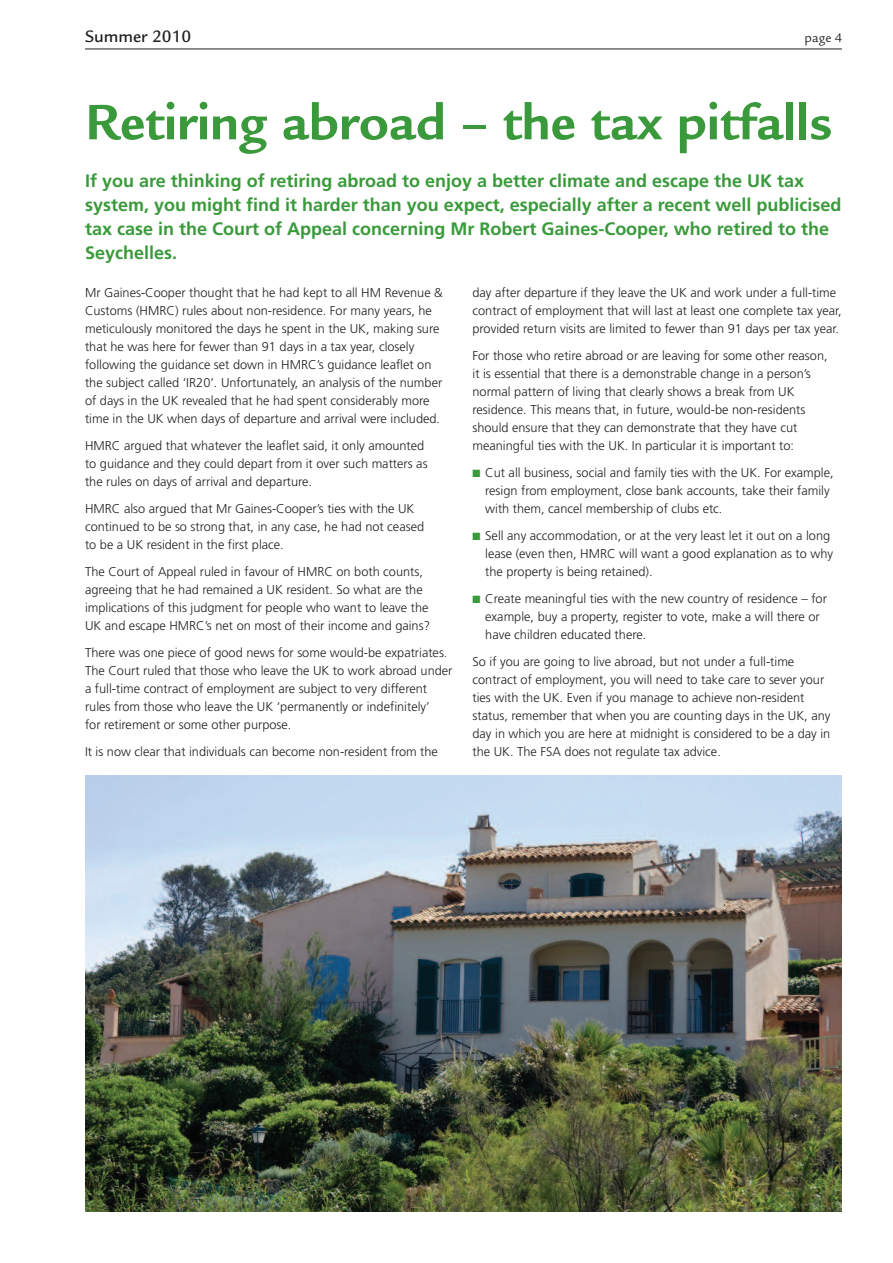
<style>
.page{position:relative;width:893px;height:1263px;background:#fff}
.page>*{position:absolute;margin:0;border:0;box-sizing:border-box;transform-origin:0 0}
.t1{font:700 54px "Legacy Sans";color:#3a9a3b}
.t2{font:700 18px/24px "Frutiger LT";color:#3a9a3b}
.t3{font:500 18px "Legacy Sans";color:#231f20}
.t4{font:13.5px "Legacy Sans";color:#231f20}
.t5{font:300 12.75px/18px "Frutiger LT";color:#231f20}
.s1{color:#3a9a3b}
</style>
<div class="page">
<hr style="left:85px;top:49px;width:757px;height:1px;background:#231f20">
<img style="left:85px;top:776px;width:757px;height:436px">
<h2 class="t3" style="left:85px;top:30px;width:108px">Summer 2010</h2>
<p class="t4" style="left:805px;top:33px;width:39px">page 4</p>
<h1 class="t1" style="left:85px;top:102px;width:749px">Retiring abroad – the tax pitfalls</h1>
<p class="t2" style="left:85px;top:170px;width:758px">If you are thinking of retiring abroad to enjoy a better climate and escape the UK tax system, you might find it harder than you expect, especially after a recent well publicised tax case in the Court of Appeal concerning Mr Robert Gaines-Cooper, who retired to the Seychelles.</p>
<p class="t5" style="left:85px;top:285px;width:359px">Mr Gaines-Cooper thought that he had kept to all HM Revenue &amp; Customs (HMRC) rules about non-residence. For many years, he meticulously monitored the days he spent in the UK, making sure that he was here for fewer than 91 days in a tax year, closely following the guidance set down in HMRC’s guidance leaflet on the subject called ‘IR20’. Unfortunately, an analysis of the number of days in the UK revealed that he had spent considerably more time in the UK when days of departure and arrival were included.</p>
<p class="t5" style="left:85px;top:438px;width:344px">HMRC argued that whatever the leaflet said, it only amounted to guidance and they could depart from it over such matters as the rules on days of arrival and departure.</p>
<p class="t5" style="left:85px;top:501px;width:341px">HMRC also argued that Mr Gaines-Cooper’s ties with the UK continued to be so strong that, in any case, he had not ceased to be a UK resident in the first place.</p>
<p class="t5" style="left:85px;top:564px;width:346px">The Court of Appeal ruled in favour of HMRC on both counts, agreeing that he had remained a UK resident. So what are the implications of this judgment for people who want to leave the UK and escape HMRC’s net on most of their income and gains?</p>
<p class="t5" style="left:85px;top:645px;width:369px">There was one piece of good news for some would-be expatriates.<br>The Court ruled that those who leave the UK to work abroad under a full-time contract of employment are subject to very different rules from those who leave the UK ‘permanently or indefinitely’<br>for retirement or some other purpose.</p>
<p class="t5" style="left:85px;top:744px;width:354px">It is now clear that individuals can become non-resident from the</p>
<p class="t5" style="left:472px;top:285px;width:371px">day after departure if they leave the UK and work under a full-time contract of employment that will last at least one complete tax year, provided return visits are limited to fewer than 91 days per tax year.</p>
<p class="t5" style="left:472px;top:348px;width:357px">For those who retire abroad or are leaving for some other reason, it is essential that there is a demonstrable change in a person’s normal pattern of living that clearly shows a break from UK residence. This means that, in future, would-be non-residents should ensure that they can demonstrate that they have cut meaningful ties with the UK. In particular it is important to:</p>
<p class="t5" style="left:485px;top:465px;width:350px;text-indent:-13px"><span class="s1">■</span> Cut all business, social and family ties with the UK. For example, resign from employment, close bank accounts, take their family with them, cancel membership of clubs etc.</p>
<p class="t5" style="left:485px;top:528px;width:349px;text-indent:-13px"><span class="s1">■</span> Sell any accommodation, or at the very least let it out on a long lease (even then, HMRC will want a good explanation as to why the property is being retained).</p>
<p class="t5" style="left:485px;top:591px;width:343px;text-indent:-13px"><span class="s1">■</span> Create meaningful ties with the new country of residence – for example, buy a property, register to vote, make a will there or have children educated there.</p>
<p class="t5" style="left:472px;top:654px;width:359px">So if you are going to live abroad, but not under a full-time contract of employment, you will need to take care to sever your ties with the UK. Even if you manage to achieve non-resident status, remember that when you are counting days in the UK, any day in which you are here at midnight is considered to be a day in the UK. The FSA does not regulate tax advice.</p>
</div>
